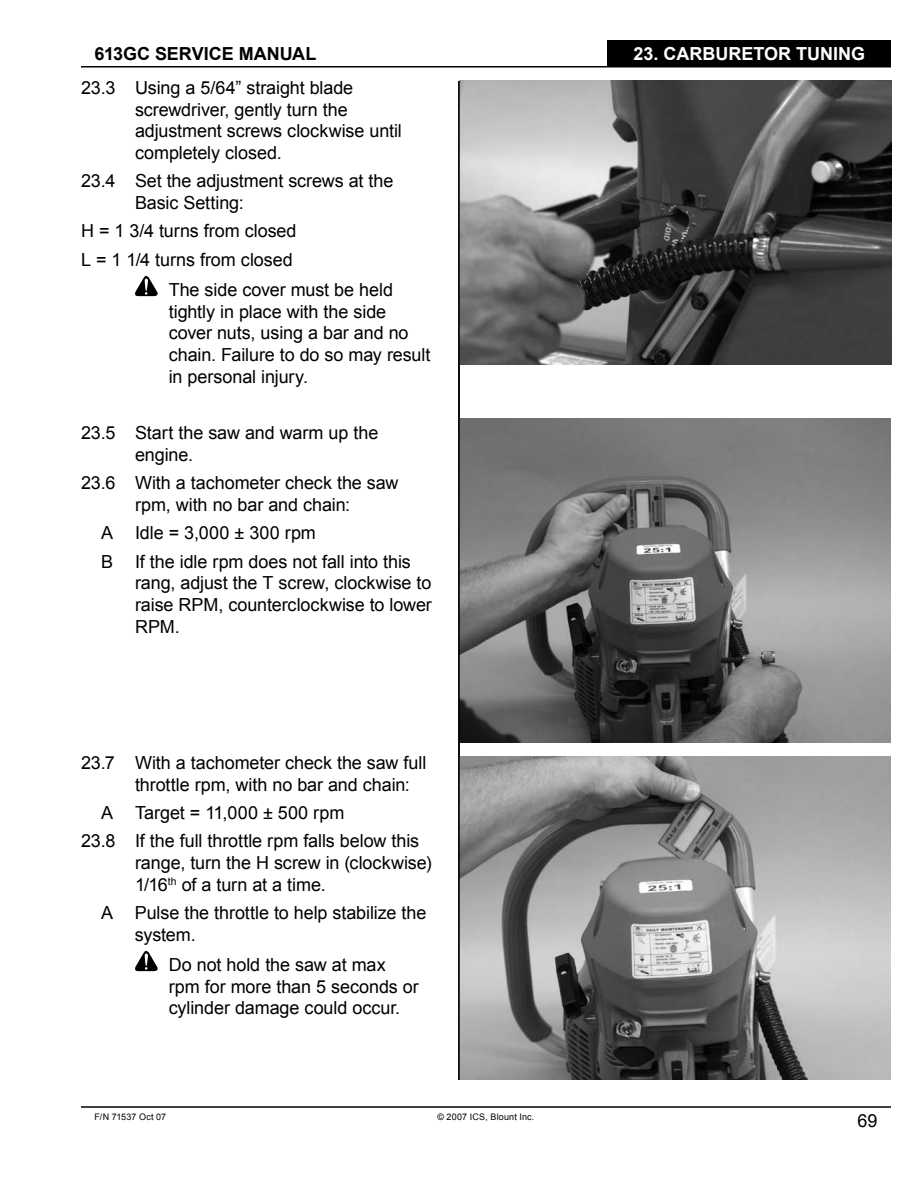
<style>
.page{position:relative;width:918px;height:1188px;background:#fff}
.page>*{position:absolute;margin:0;border:0;box-sizing:border-box;transform-origin:0 0}
.t1{font:18px/21.6px "Arial";letter-spacing:-.005em;color:#000}
.t2{font:700 18px "Arial";color:#fff}
.t3{font:700 18px "Arial";letter-spacing:-.005em;color:#000}
.t4{font:9px "Arial";letter-spacing:.02em;color:#000}
</style>
<div class="page">
<hr style="left:81px;top:66px;width:810px;height:2px;background:#000">
<hr style="left:81px;top:1106px;width:810px;height:2px;background:#000">
<img style="left:460px;top:418px;width:431px;height:324px">
<img style="left:460px;top:756px;width:431px;height:324px">
<div style="left:608px;top:40px;width:283px;height:28px;background:#000"></div>
<img style="left:460px;top:81px;width:431px;height:283px">
<svg style="left:135px;top:275px;width:23px;height:21px"></svg>
<svg style="left:135px;top:950px;width:23px;height:21px"></svg>
<hr style="left:458px;top:81px;width:2px;height:999px;background:#000">
<p class="t3" style="left:94px;top:44px;width:223px">613GC SERVICE MANUAL</p>
<p class="t2" style="left:724px;top:44px;width:51px">TITLE</p>
<p class="t2" style="left:633px;top:44px;width:233px">23. CARBURETOR TUNING</p>
<p class="t1" style="left:135px;top:77px;width:268px;text-indent:-54px">23.3 Using a 5/64” straight blade screwdriver, gently turn the adjustment screws clockwise until completely closed.</p>
<p class="t1" style="left:135px;top:170px;width:260px;text-indent:-54px">23.4 Set the adjustment screws at the<br>Basic Setting:</p>
<p class="t1" style="left:81px;top:217px;width:217px;line-height:28.3px">H = 1 3/4 turns from closed<br>L = 1 1/4 turns from closed</p>
<p class="t1" style="left:169px;top:279px;width:263px">The side cover must be held tightly in place with the side cover nuts, using a bar and no chain. Failure to do so may result in personal injury.</p>
<p class="t1" style="left:135px;top:422px;width:245px;text-indent:-54px">23.5 Start the saw and warm up the engine.</p>
<p class="t1" style="left:81px;top:472px;width:319px;text-align:center">23.6 With a tachometer check the saw rpm, with no bar and chain:</p>
<p class="t1" style="left:101px;top:519px;width:311px;line-height:28.3px">A Idle = 3,000 ± 300 rpm<br>B If the idle rpm does not fall into this</p>
<p class="t1" style="left:135px;top:572px;width:298px;text-align:justify">rang, adjust the T screw, clockwise to raise RPM, counterclockwise to lower RPM.</p>
<p class="t1" style="left:135px;top:752px;width:293px;text-indent:-54px">23.7 With a tachometer check the saw full throttle rpm, with no bar and chain:</p>
<p class="t1" style="left:81px;top:799px;width:340px;line-height:28.3px;text-indent:20px">A Target = 11,000 ± 500 rpm<br>23.8 If the full throttle rpm falls below this</p>
<p class="t1" style="left:135px;top:852px;width:298px">range, turn the H screw in (clockwise)<br>1/16<sup>th</sup> of a turn at a time.</p>
<p class="t1" style="left:135px;top:902px;width:293px;text-indent:-34px">A Pulse the throttle to help stabilize the system.</p>
<p class="t1" style="left:169px;top:954px;width:252px">Do not hold the saw at max rpm for more than 5 seconds or cylinder damage could occur.</p>
<p class="t4" style="left:94px;top:1112px;width:73px">F/N 71537 Oct 07</p>
<p class="t4" style="left:438px;top:1112px;width:98px">© 2007 ICS, Blount Inc.</p>
<p class="t1" style="left:857px;top:1110px;width:22px">69</p>
</div>
